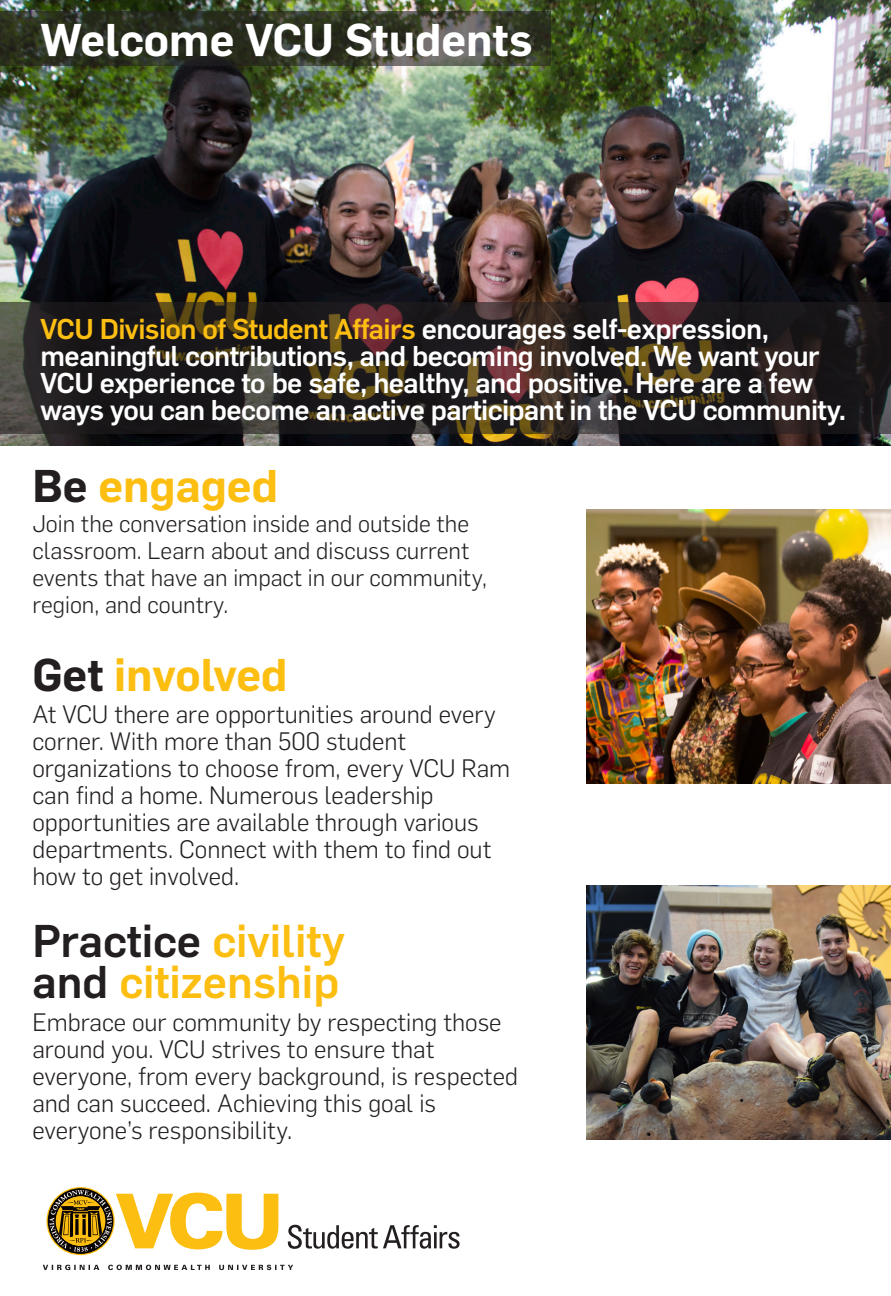
<style>
.page{position:relative;width:891px;height:1296px;background:#fff}
.page>*{position:absolute;margin:0;border:0;box-sizing:border-box;transform-origin:0 0}
.t1{font:600 45px "Flama";color:#fdbe12}
.t2{font:600 45px "Flama";color:#fff}
.t3{font:500 45px "Flama";color:#231f20}
.t4{font:500 45px "Flama";color:#fdbe12}
.t5{font:500 28.12px/27px "Flama";letter-spacing:-.02em;color:#fff}
.t6{font:500 28.12px "Flama";letter-spacing:-.02em;color:#fdbe12}
.t7{font:300 24.75px/27px "Flama";color:#231f20}
.t8{font:300 23.62px/27px "Flama";color:#231f20}
.s1{color:#fff}
.s2{color:#231f20}
.s3{color:#fdbe12}
</style>
<div class="page">
<img style="left:0;top:0;width:891px;height:446px">
<svg style="left:0;top:11px;width:551px;height:55px;background:#363a2b"></svg>
<svg style="left:0;top:303px;width:891px;height:131px;background:#2b231f"></svg>
<svg style="left:43px;top:1265px;width:250px;height:5px"></svg>
<svg style="left:48px;top:1188px;width:230px;height:66px"></svg>
<svg style="left:288px;top:1225px;width:172px;height:24px"></svg>
<img style="left:586px;top:510px;width:305px;height:274px">
<img style="left:586px;top:886px;width:305px;height:253px">
<p class="t2" style="left:40px;top:8px;width:494px">Welcome VCU Students</p>
<p class="t6" style="left:40px;top:309px;width:730px">VCU Division of Student Affairs <span class="s1">encourages self-expression,</span></p>
<p class="t5" style="left:40px;top:341px;width:807px">meaningful contributions, and becoming involved. We want your<br>VCU experience to be safe, healthy, and positive. Here are a few ways you can become an active participant in the VCU community.</p>
<p class="t1" style="left:32px;top:453px;width:247px"><span class="s2">Be</span> engaged</p>
<p class="t8" style="left:32px;top:509px;width:456px">Join the conversation inside and outside the classroom. Learn about and discuss current events that have an impact in our community, region, and country.</p>
<p class="t1" style="left:32px;top:642px;width:257px"><span class="s2">Get</span> involved</p>
<p class="t7" style="left:32px;top:699px;width:465px">At VCU there are opportunities around every corner. With more than 500 student</p>
<p class="t7" style="left:32px;top:753px;width:479px">organizations to choose from, every VCU Ram can find a home. Numerous leadership</p>
<p class="t7" style="left:32px;top:807px;width:448px">opportunities are available through various</p>
<p class="t7" style="left:32px;top:834px;width:461px">departments. Connect with them to find out how to get involved.</p>
<p class="t3" style="left:32px;top:909px;width:314px">Practice <span class="s3">civility</span></p>
<p class="t4" style="left:32px;top:949px;width:308px"><span class="s2">and</span> citizenship</p>
<p class="t7" style="left:32px;top:1008px;width:471px">Embrace our community by respecting those around you. VCU strives to ensure that</p>
<p class="t7" style="left:32px;top:1062px;width:487px">everyone, from every background, is respected and can succeed. Achieving this goal is</p>
<p class="t7" style="left:32px;top:1116px;width:261px">everyone’s responsibility.</p>
</div>
